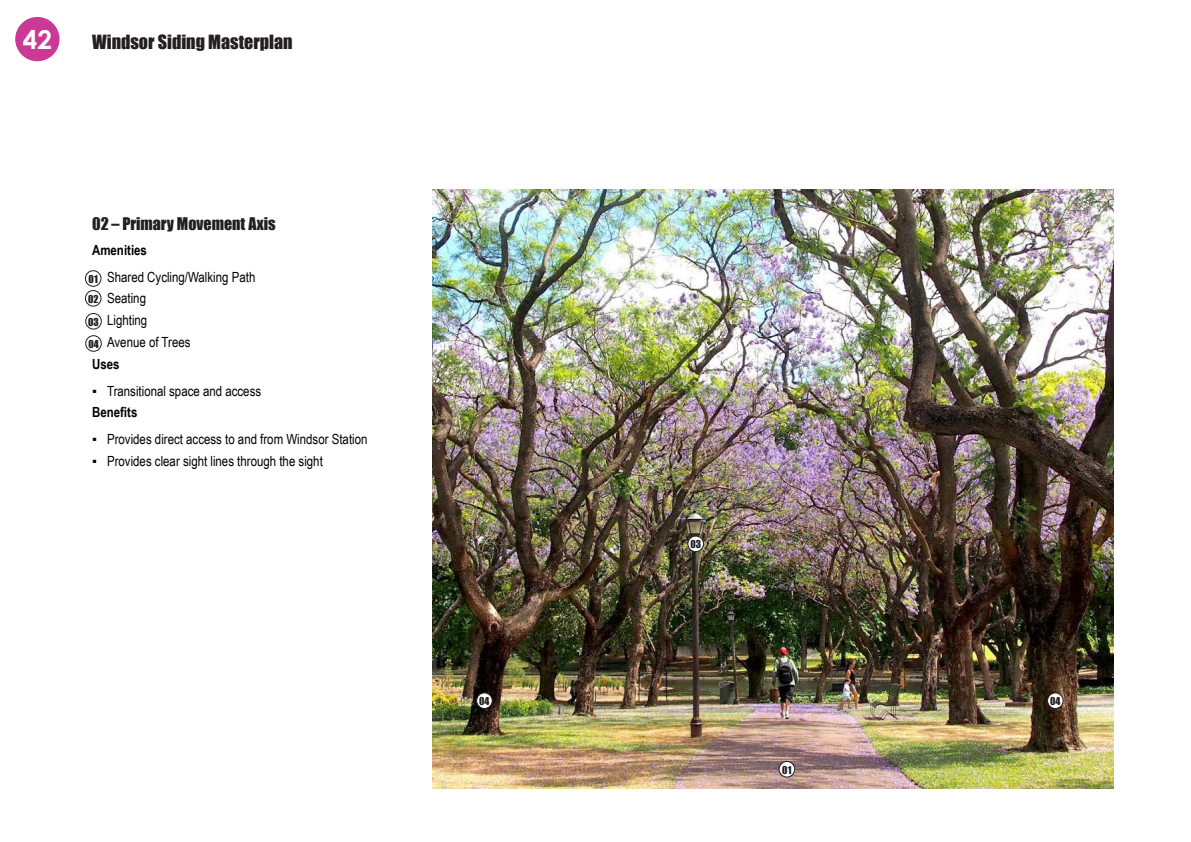
<style>
.page{position:relative;width:1191px;height:842px;background:#fff}
.page>*{position:absolute;margin:0;border:0;box-sizing:border-box;transform-origin:0 0}
.t1{font:700 26px "Century Gothic";color:#fff}
.t2{font:18px "Impact";color:#231f20}
.Heading_4_Non-Conten{font:16px "Impact";color:#231f20}
.t3{font:14px "Arial Narrow";color:#000}
.t4{font:700 14px "Arial Narrow";color:#000}
.Heading_2_Non-Conten{font:10px "Impact";color:#231f20}
</style>
<div class="page">
<img style="left:433px;top:189px;width:680px;height:599px">
<div style="left:85px;top:270px;width:16px;height:17px;border:1px solid #231f20;border-radius:50%"></div>
<div style="left:779px;top:761px;width:15px;height:16px;background:#fff;border-radius:50%"></div>
<div style="left:779px;top:761px;width:16px;height:16px;border:1px solid #231f20;border-radius:50%"></div>
<div style="left:85px;top:290px;width:16px;height:16px;border:1px solid #231f20;border-radius:50%"></div>
<div style="left:85px;top:313px;width:17px;height:16px;border:1px solid #231f20;border-radius:50%"></div>
<div style="left:688px;top:536px;width:15px;height:16px;background:#fff;border-radius:50%"></div>
<div style="left:687px;top:536px;width:16px;height:16px;border:1px solid #231f20;border-radius:50%"></div>
<div style="left:85px;top:335px;width:17px;height:16px;border:1px solid #231f20;border-radius:50%"></div>
<div style="left:476px;top:693px;width:16px;height:15px;background:#fff;border-radius:50%"></div>
<div style="left:476px;top:693px;width:16px;height:16px;border:1px solid #231f20;border-radius:50%"></div>
<div style="left:1047px;top:693px;width:16px;height:15px;background:#fff;border-radius:50%"></div>
<div style="left:1047px;top:693px;width:16px;height:16px;border:1px solid #231f20;border-radius:50%"></div>
<div style="left:15px;top:17px;width:45px;height:44px;background:#ca3995;border-radius:50%"></div>
<h1 class="t1" style="left:23px;top:20px;width:31px">42</h1>
<p class="t2" style="left:92px;top:28px;width:202px">Windsor Siding Masterplan</p>
<p class="Heading_4_Non-Conten" style="left:92px;top:211px;width:185px">02 – Primary Movement Axis</p>
<p class="t4" style="left:92px;top:239px;width:56px">Amenities</p>
<p class="t3" style="left:92px;top:266px;width:165px">▪ Shared Cycling/Walking Path</p>
<p class="t3" style="left:92px;top:288px;width:55px">▪ Seating</p>
<p class="t3" style="left:92px;top:310px;width:57px">▪ Lighting</p>
<p class="t3" style="left:92px;top:332px;width:100px">▪ Avenue of Trees</p>
<p class="t4" style="left:92px;top:353px;width:29px">Uses</p>
<p class="t3" style="left:92px;top:380px;width:171px">▪ Transitional space and access</p>
<p class="t4" style="left:92px;top:402px;width:47px">Benefits</p>
<p class="t3" style="left:92px;top:429px;width:277px">▪ Provides direct access to and from Windsor Station</p>
<p class="t3" style="left:92px;top:451px;width:232px">▪ Provides clear sight lines through the sight</p>
<p class="Heading_2_Non-Conten" style="left:89px;top:271px;width:11px">01</p>
<p class="Heading_2_Non-Conten" style="left:88px;top:291px;width:12px">02</p>
<p class="Heading_2_Non-Conten" style="left:88px;top:314px;width:12px">03</p>
<p class="Heading_2_Non-Conten" style="left:88px;top:336px;width:12px">04</p>
<p class="Heading_2_Non-Conten" style="left:690px;top:536px;width:12px">03</p>
<p class="Heading_2_Non-Conten" style="left:479px;top:693px;width:12px">04</p>
<p class="Heading_2_Non-Conten" style="left:1050px;top:693px;width:12px">04</p>
<p class="Heading_2_Non-Conten" style="left:782px;top:762px;width:11px">01</p>
</div>
